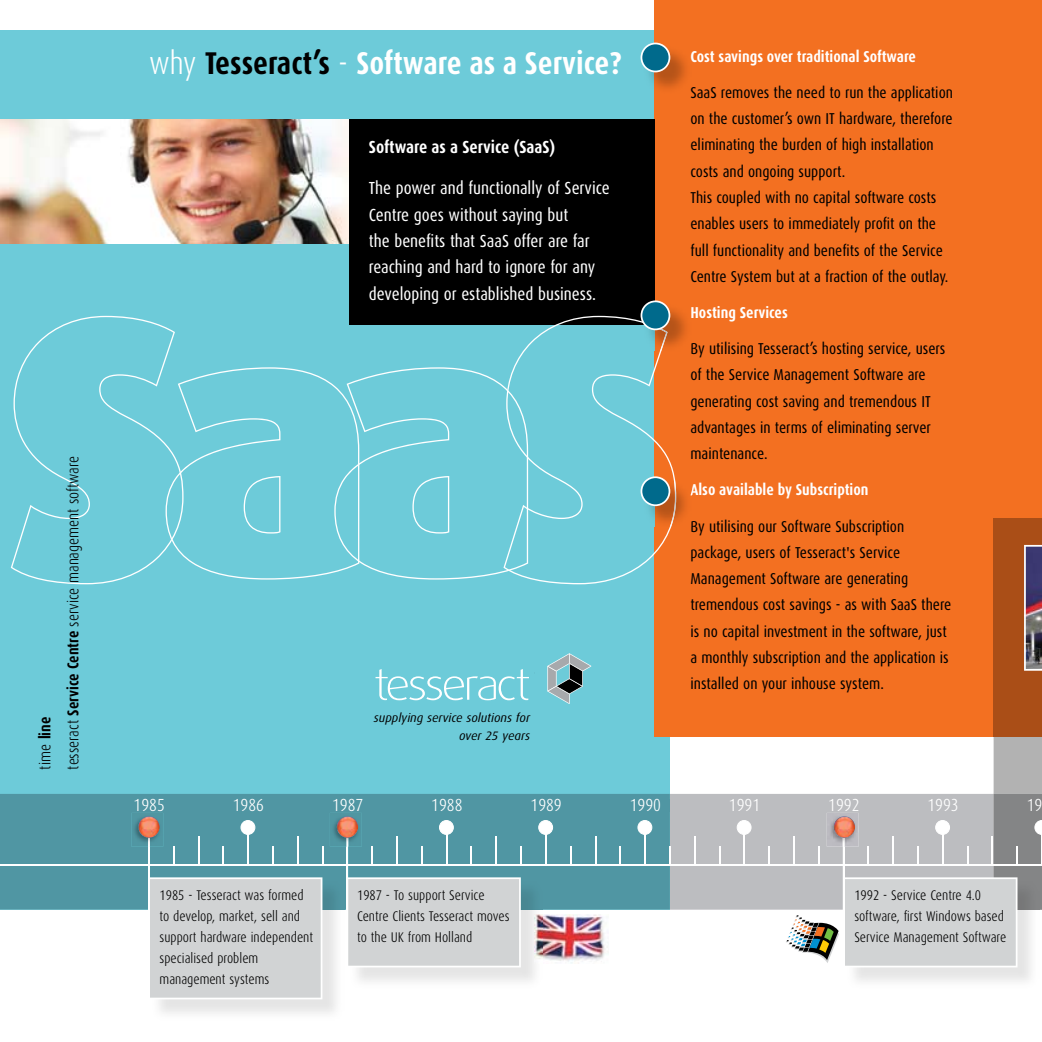
<style>
.page{position:relative;width:1042px;height:1042px;background:#fff}
.page>*{position:absolute;margin:0;border:0;box-sizing:border-box;transform-origin:0 0}
.t1{font:700 31.5px "Dax Condensed";color:#fff}
.t2{font:17.5px/26.2px "Dax Condensed";color:#fff}
.t3{font:300 17.5px "Dax Condensed";color:#fff}
.t4{font:700 17.5px "Dax Condensed";color:#fff}
.t5{font:15.75px/26.2px "Dax Condensed";color:#000}
.t6{font:700 15.75px "Dax Condensed";color:#fff}
.t7{font:300 15.75px "Dax Condensed";color:#000}
.t8{font:300 14px/21px "Dax Condensed";color:#000}
.t9{font:italic 12.25px/17.5px "Dax";color:#000;text-align:right}
.s1{font-weight:300}
.s2{color:#000}
.s3{font-weight:700}
</style>
<div class="page">
<div style="left:0;top:30px;width:670px;height:879px;background:#6dcbd9"></div>
<div style="left:655px;top:0;width:387px;height:736px;background:#f37021"></div>
<img style="left:649px;top:51px;width:37px;height:42px">
<svg style="left:640px;top:43px;width:30px;height:29px"></svg>
<img style="left:0;top:119px;width:350px;height:124px">
<div style="left:350px;top:119px;width:305px;height:206px;background:#000"></div>
<svg style="left:11px;top:316px;width:164px;height:268px"></svg>
<svg style="left:514px;top:316px;width:161px;height:268px"></svg>
<svg style="left:166px;top:367px;width:362px;height:212px"></svg>
<div style="left:993px;top:518px;width:49px;height:218px;background:#aa4e17"></div>
<svg style="left:1024px;top:545px;width:18px;height:126px;background:#6d627c"></svg>
<img style="left:643px;top:487px;width:43px;height:40px">
<img style="left:670px;top:479px;width:6px;height:48px">
<svg style="left:640px;top:476px;width:30px;height:30px"></svg>
<img style="left:668px;top:309px;width:18px;height:42px">
<img style="left:643px;top:330px;width:25px;height:21px">
<svg style="left:640px;top:300px;width:30px;height:30px"></svg>
<svg style="left:375px;top:669px;width:154px;height:31px"></svg>
<svg style="left:547px;top:653px;width:44px;height:51px"></svg>
<div style="left:670px;top:794px;width:116px;height:115px;background:#bcbdc0"></div>
<div style="left:0;top:794px;width:670px;height:115px;background:#5096a3"></div>
<div style="left:670px;top:799px;width:87px;height:12px;background:#bcbdc0"></div>
<div style="left:135px;top:799px;width:535px;height:12px;background:#5096a3"></div>
<hr style="left:0;top:864px;width:1042px;height:2px;background:#fff">
<hr style="left:173px;top:846px;width:2px;height:20px;background:#fff">
<hr style="left:222px;top:846px;width:2px;height:20px;background:#fff">
<hr style="left:272px;top:846px;width:2px;height:20px;background:#fff">
<svg style="left:322px;top:846px;width:1px;height:18px"></svg>
<hr style="left:371px;top:846px;width:2px;height:20px;background:#fff">
<hr style="left:421px;top:846px;width:2px;height:20px;background:#fff">
<hr style="left:470px;top:846px;width:2px;height:20px;background:#fff">
<hr style="left:520px;top:846px;width:2px;height:20px;background:#fff">
<svg style="left:570px;top:846px;width:1px;height:18px"></svg>
<hr style="left:619px;top:846px;width:2px;height:20px;background:#fff">
<hr style="left:669px;top:846px;width:2px;height:20px;background:#fff">
<svg style="left:719px;top:846px;width:1px;height:18px"></svg>
<hr style="left:768px;top:846px;width:2px;height:20px;background:#fff">
<hr style="left:198px;top:836px;width:1px;height:30px;background:#fff">
<hr style="left:297px;top:836px;width:2px;height:30px;background:#fff">
<hr style="left:396px;top:836px;width:2px;height:30px;background:#fff">
<hr style="left:495px;top:836px;width:2px;height:30px;background:#fff">
<hr style="left:595px;top:836px;width:1px;height:30px;background:#fff">
<hr style="left:694px;top:836px;width:1px;height:30px;background:#fff">
<hr style="left:247px;top:826px;width:2px;height:40px;background:#fff">
<hr style="left:446px;top:826px;width:1px;height:40px;background:#fff">
<hr style="left:545px;top:826px;width:2px;height:40px;background:#fff">
<hr style="left:644px;top:826px;width:2px;height:40px;background:#fff">
<svg style="left:240px;top:820px;width:15px;height:15px"></svg>
<svg style="left:439px;top:820px;width:15px;height:15px"></svg>
<svg style="left:538px;top:820px;width:15px;height:15px"></svg>
<svg style="left:637px;top:820px;width:15px;height:15px"></svg>
<svg style="left:737px;top:820px;width:14px;height:15px"></svg>
<img style="left:159px;top:880px;width:185px;height:134px">
<div style="left:150px;top:877px;width:172px;height:122px;background:#d1d3d4"></div>
<img style="left:357px;top:880px;width:185px;height:102px">
<div style="left:348px;top:877px;width:173px;height:90px;background:#d1d3d4"></div>
<hr style="left:148px;top:826px;width:2px;height:189px;background:#fff">
<img style="left:131px;top:813px;width:32px;height:33px">
<svg style="left:141px;top:834px;width:15px;height:12px"></svg>
<img style="left:138px;top:816px;width:22px;height:21px;border-radius:50%">
<hr style="left:743px;top:826px;width:2px;height:40px;background:#fff">
<hr style="left:346px;top:826px;width:2px;height:173px;background:#fff">
<img style="left:534px;top:914px;width:71px;height:50px">
<img style="left:330px;top:813px;width:32px;height:33px">
<svg style="left:340px;top:834px;width:15px;height:12px"></svg>
<img style="left:337px;top:816px;width:21px;height:21px;border-radius:50%">
<svg style="left:786px;top:736px;width:256px;height:231px"></svg>
<img style="left:834px;top:816px;width:21px;height:21px;border-radius:50%">
<h1 class="t1" style="left:149px;top:46px;width:474px"><span class="s1">why</span> <span class="s2">Tesseract’s</span> <span class="s1">-</span> Software as a Service?</h1>
<p class="t6" style="left:690px;top:48px;width:227px">Cost savings over traditional Software</p>
<p class="t5" style="left:690px;top:80px;width:264px">SaaS removes the need to run the application on the customer’s own IT hardware, therefore eliminating the burden of high installation costs and ongoing support.<br>This coupled with no capital software costs enables users to immediately profit on the full functionality and benefits of the Service Centre System but at a fraction of the outlay.</p>
<p class="t6" style="left:690px;top:304px;width:99px">Hosting Services</p>
<p class="t5" style="left:690px;top:336px;width:256px">By utilising Tesseract’s hosting service, users of the Service Management Software are generating cost saving and tremendous IT advantages in terms of eliminating server maintenance.</p>
<p class="t6" style="left:690px;top:481px;width:180px">Also available by Subscription</p>
<p class="t5" style="left:690px;top:513px;width:262px">By utilising our Software Subscription package, users of Tesseract's Service Management Software are generating tremendous cost savings - as with SaaS there is no capital investment in the software, just a monthly subscription and the application is installed on your inhouse system.</p>
<p class="t4" style="left:369px;top:138px;width:188px">Software as a Service (SaaS)</p>
<p class="t2" style="left:369px;top:175px;width:242px">The power and functionally of Service Centre goes without saying but<br>the benefits that SaaS offer are far reaching and hard to ignore for any developing or established business.</p>
<p class="t7" style="left:65px;top:769px;width:315px;rotate:-90deg">tesseract <span class="s3">Service Centre</span> service management software</p>
<p class="t7" style="left:36px;top:769px;width:54px;rotate:-90deg">time <span class="s3">line</span></p>
<p class="t9" style="left:374px;top:709px;width:157px">supplying service solutions for over 25 years</p>
<p class="t3" style="left:134px;top:796px;width:33px">1985</p>
<p class="t3" style="left:233px;top:796px;width:33px">1986</p>
<p class="t3" style="left:332px;top:796px;width:33px">1987</p>
<p class="t3" style="left:431px;top:796px;width:33px">1988</p>
<p class="t3" style="left:530px;top:796px;width:33px">1989</p>
<p class="t3" style="left:630px;top:796px;width:33px">1990</p>
<p class="t3" style="left:729px;top:796px;width:33px">1991</p>
<p class="t3" style="left:927px;top:796px;width:33px">1993</p>
<p class="t3" style="left:1026px;top:796px;width:17px">19</p>
<p class="t3" style="left:828px;top:796px;width:33px">1992</p>
<p class="t8" style="left:160px;top:885px;width:155px">1985 - Tesseract was formed to develop, market, sell and support hardware independent specialised problem management systems</p>
<p class="t8" style="left:357px;top:885px;width:154px">1987 - To support Service<br>Centre Clients Tesseract moves to the UK from Holland</p>
<p class="t8" style="left:854px;top:885px;width:153px">1992 - Service Centre 4.0 software, first Windows based<br>Service Management Software</p>
</div>
